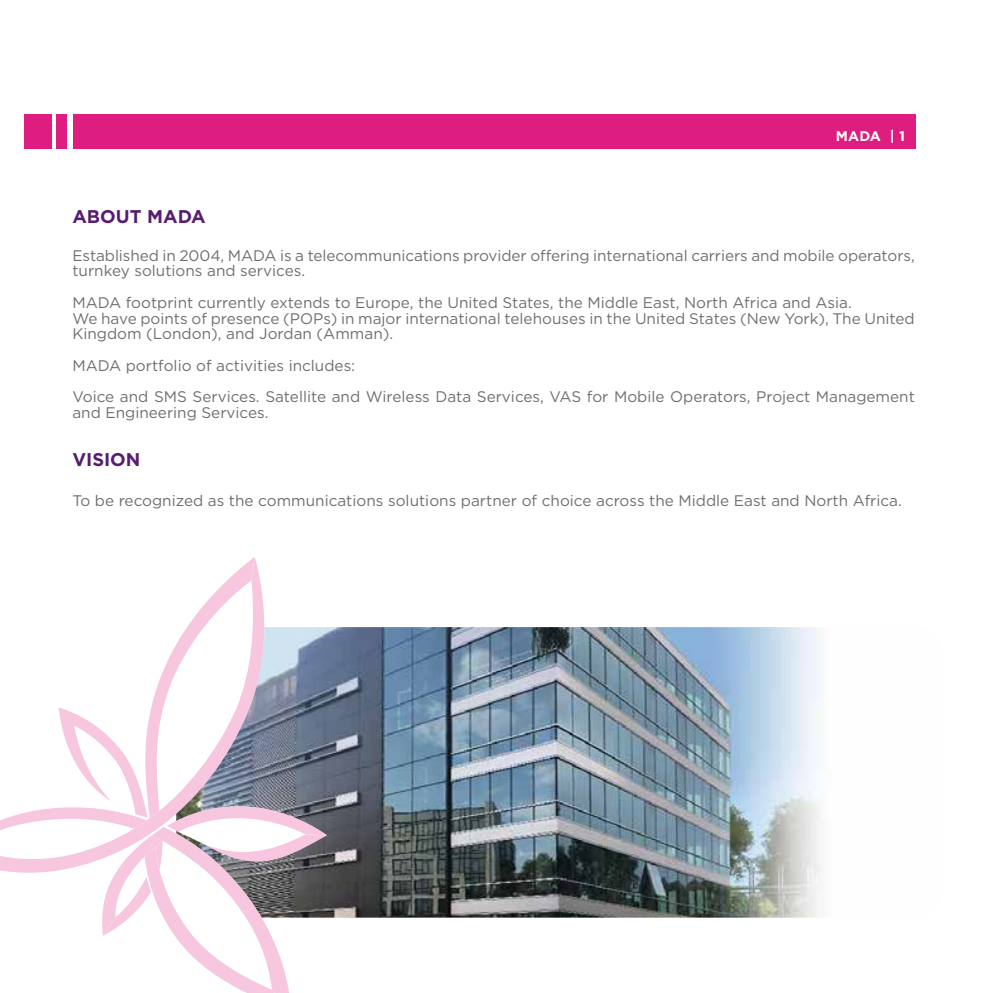
<style>
.page{position:relative;width:993px;height:993px;background:#fff}
.page>*{position:absolute;margin:0;border:0;box-sizing:border-box;transform-origin:0 0}
.t1{font:700 18.38px "Gotham";color:#581d70}
.t2{font:15.4px/15.8px "Gotham";color:#6f6f6e}
.t3{font:700 14px "Gotham";color:#fff}
</style>
<div class="page">
<div style="left:73px;top:114px;width:842px;height:35px;background:#df1c80"></div>
<div style="left:25px;top:114px;width:27px;height:35px;background:#df1c80"></div>
<div style="left:57px;top:114px;width:10px;height:35px;background:#df1c80"></div>
<img style="left:327px;top:627px;width:494px;height:290px">
<svg style="left:102px;top:627px;width:225px;height:365px"></svg>
<svg style="left:0;top:557px;width:270px;height:318px"></svg>
<p class="t3" style="left:835px;top:128px;width:71px">MADA | 1</p>
<p class="t1" style="left:72px;top:205px;width:135px">ABOUT MADA</p>
<p class="t2" style="left:72px;top:247px;width:843px">Established in 2004, MADA is a telecommunications provider offering international carriers and mobile operators, turnkey solutions and services.</p>
<p class="t2" style="left:72px;top:294px;width:843px">MADA footprint currently extends to Europe, the United States, the Middle East, North Africa and Asia.<br>We have points of presence (POPs) in major international telehouses in the United States (New York), The United<br>Kingdom (London), and Jordan (Amman).</p>
<p class="t2" style="left:72px;top:349px;width:843px;line-height:31.5px">MADA portfolio of activities includes:<br>Voice and SMS Services. Satellite and Wireless Data Services, VAS for Mobile Operators, Project Management</p>
<p class="t2" style="left:72px;top:404px;width:197px">and Engineering Services.</p>
<p class="t1" style="left:72px;top:448px;width:70px">VISION</p>
<p class="t2" style="left:72px;top:492px;width:830px">To be recognized as the communications solutions partner of choice across the Middle East and North Africa.</p>
</div>
